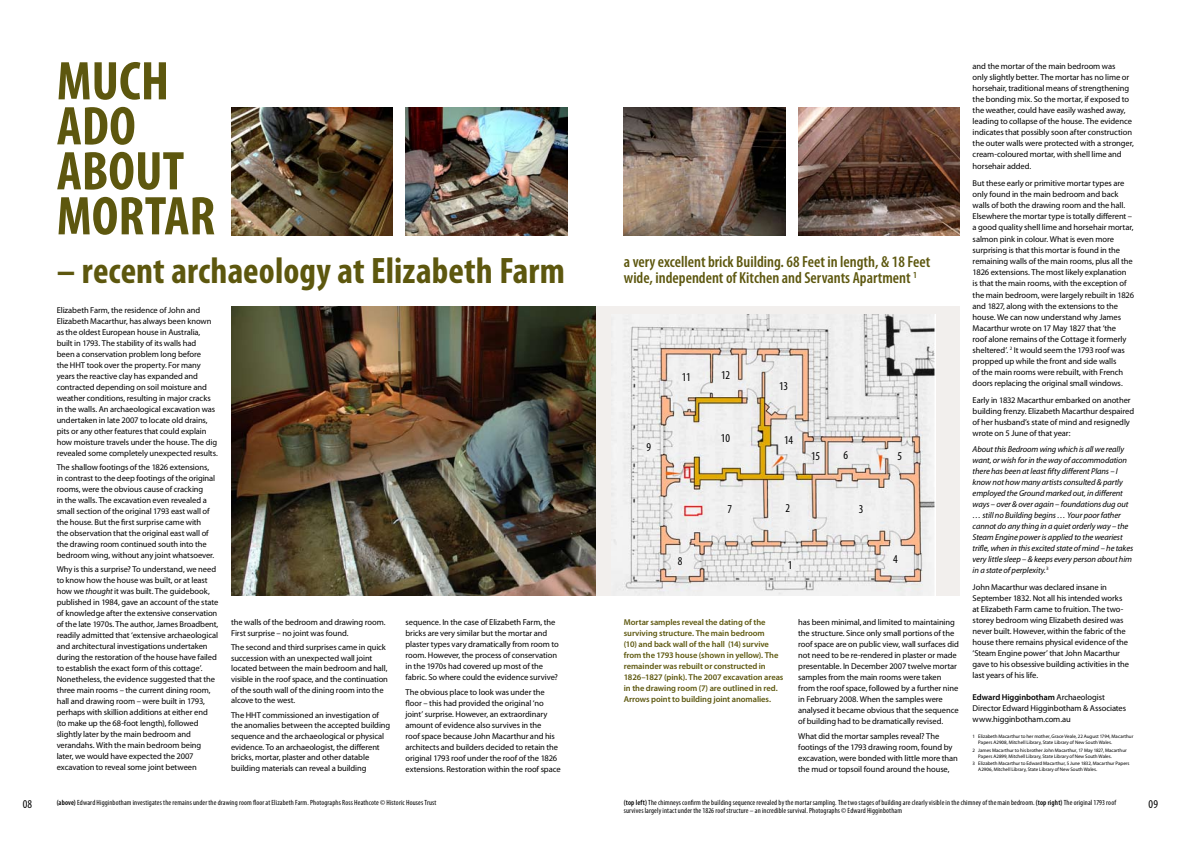
<style>
.page{position:relative;width:1191px;height:842px;background:#fff}
.page>*{position:absolute;margin:0;border:0;box-sizing:border-box;transform-origin:0 0}
.t1{font:700 condensed 55px/45px "Myriad Pro";color:#5d570e}
.t2{font:700 condensed 37px "Myriad Pro";letter-spacing:.005em;color:#5d570e}
.t3{font:600 condensed 16px/16px "Myriad Pro";color:#5d570e}
.t4{font:condensed 12px "Myriad Pro";letter-spacing:-.015em;color:#000}
.t5{font:8.5px/11px "Myriad Pro";letter-spacing:-.01em;color:#000}
.t6{font:italic 8.5px/11px "Myriad Pro";letter-spacing:-.01em;color:#000}
.t7{font:600 8.5px/11px "Myriad Pro";letter-spacing:-.005em;color:#5d570e}
.t8{font:condensed 7.5px/8.5px "Myriad Pro";letter-spacing:.02em;color:#000}
.t9{font:5px/6px "Myriad Pro";color:#000}
.s1{font-weight:600}
.s2{font-style:italic}
</style>
<div class="page">
<div style="left:595px;top:306px;width:365px;height:289px;background:#f2efed"></div>
<img style="left:614px;top:315px;width:322px;height:280px">
<img style="left:624px;top:108px;width:161px;height:127px">
<img style="left:231px;top:108px;width:162px;height:127px">
<img style="left:798px;top:108px;width:162px;height:127px">
<img style="left:405px;top:108px;width:162px;height:127px">
<img style="left:231px;top:306px;width:364px;height:289px">
<h1 class="t1" style="left:57px;top:57px;width:160px">Much ado about mortar</h1>
<h2 class="t2" style="left:57px;top:247px;width:510px">– recent archaeology at Elizabeth Farm</h2>
<p class="t5" style="left:972px;top:60px;width:163px">and the mortar of the main bedroom was<br>only slightly better. The mortar has no lime or horsehair, traditional means of strengthening the bonding mix. So the mortar, if exposed to the weather, could have easily washed away, leading to collapse of the house. The evidence indicates that possibly soon after construction the outer walls were protected with a stronger, cream-coloured mortar, with shell lime and horsehair added.</p>
<p class="t5" style="left:972px;top:177px;width:163px">But these early or primitive mortar types are only found in the main bedroom and back walls of both the drawing room and the hall.<br>Elsewhere the mortar type is totally different – a good quality shell lime and horsehair mortar, salmon pink in colour. What is even more surprising is that this mortar is found in the remaining walls of the main rooms, plus all the 1826 extensions. The most likely explanation<br>is that the main rooms, with the exception of the main bedroom, were largely rebuilt in 1826 and 1827, along with the extensions to the house. We can now understand why James Macarthur wrote on 17 May 1827 that ‘the<br>roof alone remains of the Cottage it formerly sheltered’. <sup>2</sup> It would seem the 1793 roof was propped up while the front and side walls<br>of the main rooms were rebuilt, with French doors replacing the original small windows.</p>
<p class="t5" style="left:972px;top:394px;width:163px">Early in 1832 Macarthur embarked on another building frenzy. Elizabeth Macarthur despaired of her husband’s state of mind and resignedly wrote on 5 June of that year:</p>
<p class="t6" style="left:972px;top:444px;width:162px">About this Bedroom wing which is all we really want, or wish for in the way of accommodation there has been at least fifty different Plans – I know not how many artists consulted &amp; partly employed the Ground marked out, in different ways – over &amp; over again – foundations dug out … still no Building begins … Your poor father cannot do any thing in a quiet orderly way – the Steam Engine power is applied to the weariest trifle, when in this excited state of mind – he takes very little sleep – &amp; keeps every person about him in a state of perplexity.<sup>3</sup></p>
<p class="t5" style="left:972px;top:581px;width:158px">John Macarthur was declared insane in September 1832. Not all his intended works at Elizabeth Farm came to fruition. The two&shy;storey bedroom wing Elizabeth desired was never built. However, within the fabric of the house there remains physical evidence of the ‘Steam Engine power’ that John Macarthur gave to his obsessive building activities in the last years of his life.</p>
<p class="t5" style="left:972px;top:692px;width:155px"><span class="s1">Edward Higginbotham</span> Archaeologist<br>Director Edward Higginbotham &amp; Associates www.higginbotham.com.au</p>
<p class="t9" style="left:978px;top:733px;width:156px;text-indent:-6px">1 Elizabeth Macarthur to her mother, Grace Veale, 22 August 1794, Macarthur<br>Papers A2908, Mitchell Library, State Library of New South Wales.</p>
<p class="t9" style="left:978px;top:747px;width:150px;text-indent:-6px">2 James Macarthur to his brother John Macarthur, 17 May 1827, Macarthur<br>Papers A2899, Mitchell Library, State Library of New South Wales.</p>
<p class="t9" style="left:978px;top:760px;width:153px;text-indent:-6px">3 Elizabeth Macarthur to Edward Macarthur, 5 June 1832, Macarthur Papers<br>A2906, Mitchell Library, State Library of New South Wales.</p>
<h3 class="t3" style="left:624px;top:254px;width:308px">a very excellent brick Building. 68 Feet in length, &amp; 18 Feet wide, independent of Kitchen and Servants Apartment <sup>1</sup></h3>
<p class="t5" style="left:57px;top:304px;width:163px">Elizabeth Farm, the residence of John and Elizabeth Macarthur, has always been known as the oldest European house in Australia, built in 1793. The stability of its walls had<br>been a conservation problem long before<br>the HHT took over the property. For many years the reactive clay has expanded and contracted depending on soil moisture and weather conditions, resulting in major cracks in the walls. An archaeological excavation was undertaken in late 2007 to locate old drains, pits or any other features that could explain how moisture travels under the house. The dig revealed some completely unexpected results.</p>
<p class="t5" style="left:57px;top:461px;width:160px">The shallow footings of the 1826 extensions, in contrast to the deep footings of the original rooms, were the obvious cause of cracking<br>in the walls. The excavation even revealed a small section of the original 1793 east wall of the house. But the first surprise came with<br>the observation that the original east wall of the drawing room continued south into the bedroom wing, without any joint whatsoever.</p>
<p class="t5" style="left:57px;top:564px;width:163px">Why is this a surprise? To understand, we need to know how the house was built, or at least how we <span class="s2">thought</span> it was built. The guidebook, published in 1984, gave an account of the state of knowledge after the extensive conservation of the late 1970s. The author, James Broadbent, readily admitted that ‘extensive archaeological and architectural investigations undertaken during the restoration of the house have failed to establish the exact form of this cottage’.<br>Nonetheless, the evidence suggested that the three main rooms – the current dining room, hall and drawing room – were built in 1793, perhaps with skillion additions at either end (to make up the 68-foot length), followed slightly later by the main bedroom and verandahs. With the main bedroom being later, we would have expected the 2007 excavation to reveal some joint between</p>
<p class="t8" style="left:57px;top:798px;width:381px"><span class="s1">(above)</span> Edward Higginbotham investigates the remains under the drawing room floor at Elizabeth Farm. Photographs Ross Heathcote © Historic Houses Trust</p>
<p class="t8" style="left:624px;top:798px;width:494px"><span class="s1">(top left)</span> The chimneys confirm the building sequence revealed by the mortar sampling. The two stages of building are clearly visible in the chimney of the main bedroom. <span class="s1">(top right)</span> The original 1793 roof survives largely intact under the 1826 roof structure – an incredible survival. Photographs © Edward Higginbotham</p>
<h3 class="t4" style="left:721px;top:368px;width:11px">12</h3>
<h3 class="t4" style="left:682px;top:370px;width:10px">11</h3>
<h3 class="t4" style="left:779px;top:378px;width:11px">13</h3>
<h3 class="t4" style="left:721px;top:431px;width:11px">10</h3>
<h3 class="t4" style="left:784px;top:433px;width:11px">14</h3>
<h3 class="t4" style="left:646px;top:440px;width:6px">9</h3>
<h3 class="t4" style="left:843px;top:448px;width:6px">6</h3>
<h3 class="t4" style="left:897px;top:449px;width:6px">5</h3>
<h3 class="t4" style="left:811px;top:449px;width:11px">15</h3>
<h3 class="t4" style="left:785px;top:501px;width:6px">2</h3>
<h3 class="t4" style="left:858px;top:501px;width:6px">3</h3>
<h3 class="t4" style="left:727px;top:502px;width:6px">7</h3>
<h3 class="t4" style="left:893px;top:552px;width:6px">4</h3>
<h3 class="t4" style="left:677px;top:554px;width:6px">8</h3>
<h3 class="t4" style="left:788px;top:558px;width:6px">1</h3>
<p class="t5" style="left:231px;top:617px;width:156px;line-height:10.7px">the walls of the bedroom and drawing room.<br>First surprise – no joint was found.</p>
<p class="t5" style="left:231px;top:641px;width:158px;line-height:10.7px">The second and third surprises came in quick succession with an unexpected wall joint located between the main bedroom and hall, visible in the roof space, and the continuation of the south wall of the dining room into the alcove to the west.</p>
<p class="t5" style="left:231px;top:709px;width:161px;line-height:10.7px">The HHT commissioned an investigation of the anomalies between the accepted building sequence and the archaeological or physical evidence. To an archaeologist, the different bricks, mortar, plaster and other datable building materials can reveal a building</p>
<p class="t5" style="left:405px;top:617px;width:155px">sequence. In the case of Elizabeth Farm, the bricks are very similar but the mortar and plaster types vary dramatically from room to room. However, the process of conservation in the 1970s had covered up most of the fabric. So where could the evidence survive?</p>
<p class="t5" style="left:405px;top:686px;width:157px">The obvious place to look was under the floor – this had provided the original ‘no joint’ surprise. However, an extraordinary amount of evidence also survives in the<br>roof space because John Macarthur and his architects and builders decided to retain the original 1793 roof under the roof of the 1826 extensions. Restoration within the roof space</p>
<p class="t7" style="left:624px;top:616px;width:161px">Mortar samples reveal the dating of the surviving structure. The main bedroom<br>(10) and back wall of the hall (14) survive from the 1793 house (shown in yellow). The remainder was rebuilt or constructed in 1826–1827 (pink). The 2007 excavation areas in the drawing room (7) are outlined in red.<br>Arrows point to building joint anomalies.</p>
<p class="t5" style="left:798px;top:617px;width:162px">has been minimal, and limited to maintaining the structure. Since only small portions of the roof space are on public view, wall surfaces did not need to be re-rendered in plaster or made presentable. In December 2007 twelve mortar samples from the main rooms were taken from the roof space, followed by a further nine in February 2008. When the samples were analysed it became obvious that the sequence of building had to be dramatically revised.</p>
<p class="t5" style="left:798px;top:730px;width:161px">What did the mortar samples reveal? The footings of the 1793 drawing room, found by excavation, were bonded with little more than the mud or topsoil found around the house,</p>
<h3 class="t4" style="left:23px;top:797px;width:11px">08</h3>
<h3 class="t4" style="left:1148px;top:797px;width:11px">09</h3>
</div>
